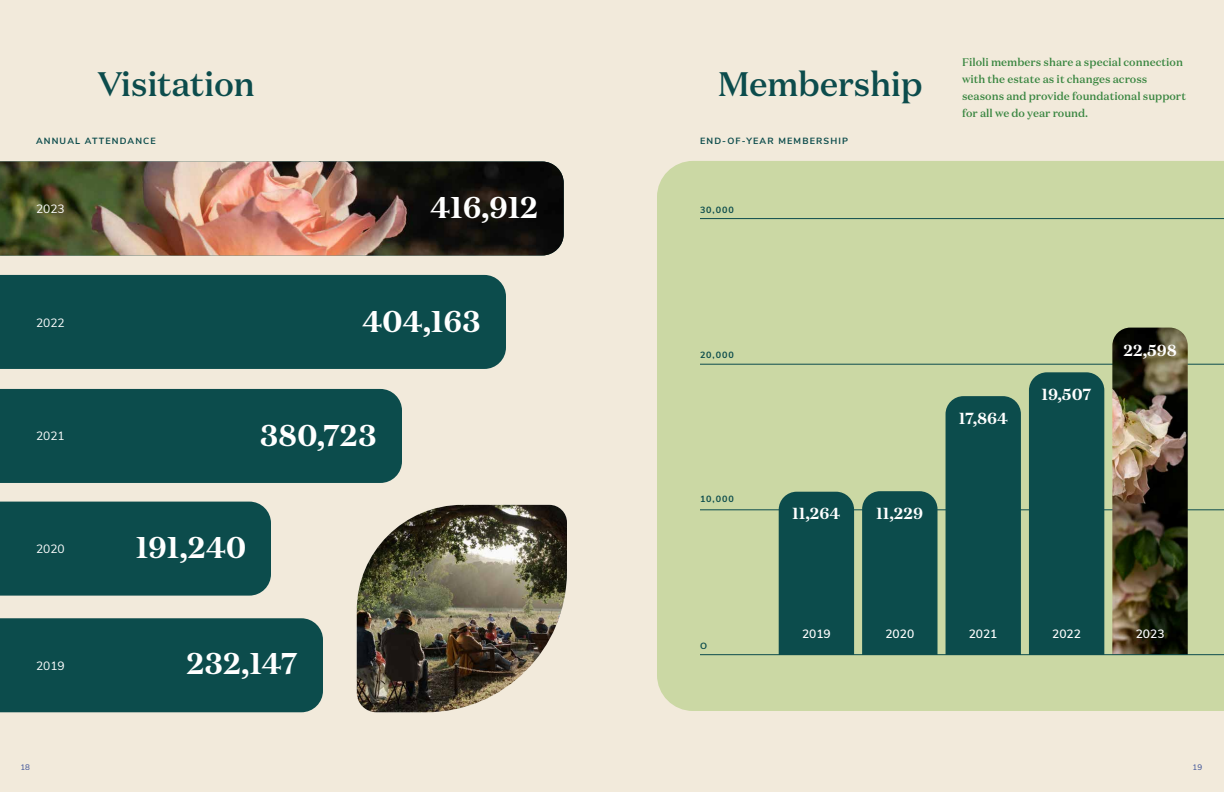
<style>
.page{position:relative;width:1224px;height:792px;background:#fff}
.page>*{position:absolute;margin:0;border:0;box-sizing:border-box;transform-origin:0 0}
.t1{font:500 34px "Domaine Text";letter-spacing:-.015em;color:#0c4c4c}
.t2{font:700 30px "Domaine Text Test";letter-spacing:-.005em;color:#fff}
.t3{font:700 16px "Domaine Text Test";letter-spacing:-.005em;color:#fff}
.t4{font:12px "Nunito Sans";color:#fff}
.t5{font:600 12px "Nunito Sans";color:#fff}
.t6{font:500 11px/17px "Domaine Text";color:#398640}
.t7{font:700 9px "Nunito Sans";letter-spacing:.13em;color:#0c4c4c}
.t8{font:8px "Nunito Sans";color:#3a4f96}
</style>
<div class="page">
<div style="left:0;top:0;width:612px;height:792px;background:#f2eadb"></div>
<div style="left:612px;top:0;width:612px;height:792px;background:#f2eadb"></div>
<div style="left:657px;top:161px;width:567px;height:550px;background:#cbd8a4"></div>
<hr style="left:700px;top:510px;width:524px;height:1px;background:#0c4c4c">
<hr style="left:700px;top:364px;width:524px;height:1px;background:#0c4c4c">
<hr style="left:700px;top:218px;width:524px;height:1px;background:#0c4c4c">
<img style="left:0;top:161px;width:564px;height:95px">
<div style="left:0;top:275px;width:506px;height:94px;background:#0c4c4c"></div>
<div style="left:0;top:389px;width:402px;height:94px;background:#0c4c4c"></div>
<div style="left:0;top:618px;width:323px;height:94px;background:#0c4c4c"></div>
<div style="left:0;top:502px;width:271px;height:94px;background:#0c4c4c"></div>
<img style="left:1112px;top:328px;width:76px;height:326px">
<div style="left:1029px;top:372px;width:75px;height:282px;background:#0c4c4c"></div>
<div style="left:946px;top:396px;width:75px;height:258px;background:#0c4c4c"></div>
<div style="left:862px;top:491px;width:76px;height:163px;background:#0c4c4c"></div>
<div style="left:779px;top:492px;width:75px;height:162px;background:#0c4c4c"></div>
<img style="left:357px;top:505px;width:210px;height:207px">
<hr style="left:700px;top:654px;width:524px;height:1px;background:#0c4c4c">
<h1 class="t1" style="left:97px;top:62px;width:159px">Visitation</h1>
<h1 class="t1" style="left:718px;top:62px;width:207px">Membership</h1>
<p class="t7" style="left:36px;top:134px;width:121px">ANNUAL ATTENDANCE</p>
<p class="t7" style="left:700px;top:134px;width:150px">END-OF-YEAR MEMBERSHIP</p>
<p class="t4" style="left:36px;top:200px;width:30px">2023</p>
<h2 class="t2" style="left:430px;top:188px;width:110px">416,912</h2>
<p class="t4" style="left:36px;top:314px;width:30px">2022</p>
<h2 class="t2" style="left:362px;top:302px;width:120px">404,163</h2>
<p class="t4" style="left:36px;top:427px;width:30px">2021</p>
<h2 class="t2" style="left:260px;top:416px;width:119px">380,723</h2>
<p class="t4" style="left:36px;top:540px;width:30px">2020</p>
<h2 class="t2" style="left:136px;top:528px;width:112px">191,240</h2>
<p class="t7" style="left:700px;top:203px;width:35px">30,000</p>
<p class="t7" style="left:700px;top:348px;width:35px">20,000</p>
<p class="t7" style="left:700px;top:492px;width:35px">10,000</p>
<h3 class="t3" style="left:792px;top:503px;width:50px">11,264</h3>
<h3 class="t3" style="left:876px;top:503px;width:49px">11,229</h3>
<p class="t6" style="left:962px;top:53px;width:226px">Filoli members share a special connection with the estate as it changes across seasons and provide foundational support for all we do year round.</p>
<h3 class="t3" style="left:959px;top:408px;width:51px">17,864</h3>
<h3 class="t3" style="left:1041px;top:384px;width:52px">19,507</h3>
<h3 class="t3" style="left:1123px;top:339px;width:55px">22,598</h3>
<p class="t4" style="left:36px;top:657px;width:30px">2019</p>
<h2 class="t2" style="left:186px;top:644px;width:113px">232,147</h2>
<p class="t7" style="left:700px;top:639px;width:9px">O</p>
<p class="t5" style="left:802px;top:625px;width:30px">2019</p>
<p class="t5" style="left:885px;top:625px;width:30px">2020</p>
<p class="t5" style="left:969px;top:625px;width:30px">2021</p>
<p class="t5" style="left:1052px;top:625px;width:30px">2022</p>
<p class="t5" style="left:1136px;top:625px;width:30px">2023</p>
<p class="t8" style="left:20px;top:761px;width:11px">18</p>
<p class="t8" style="left:1193px;top:761px;width:11px">19</p>
</div>
